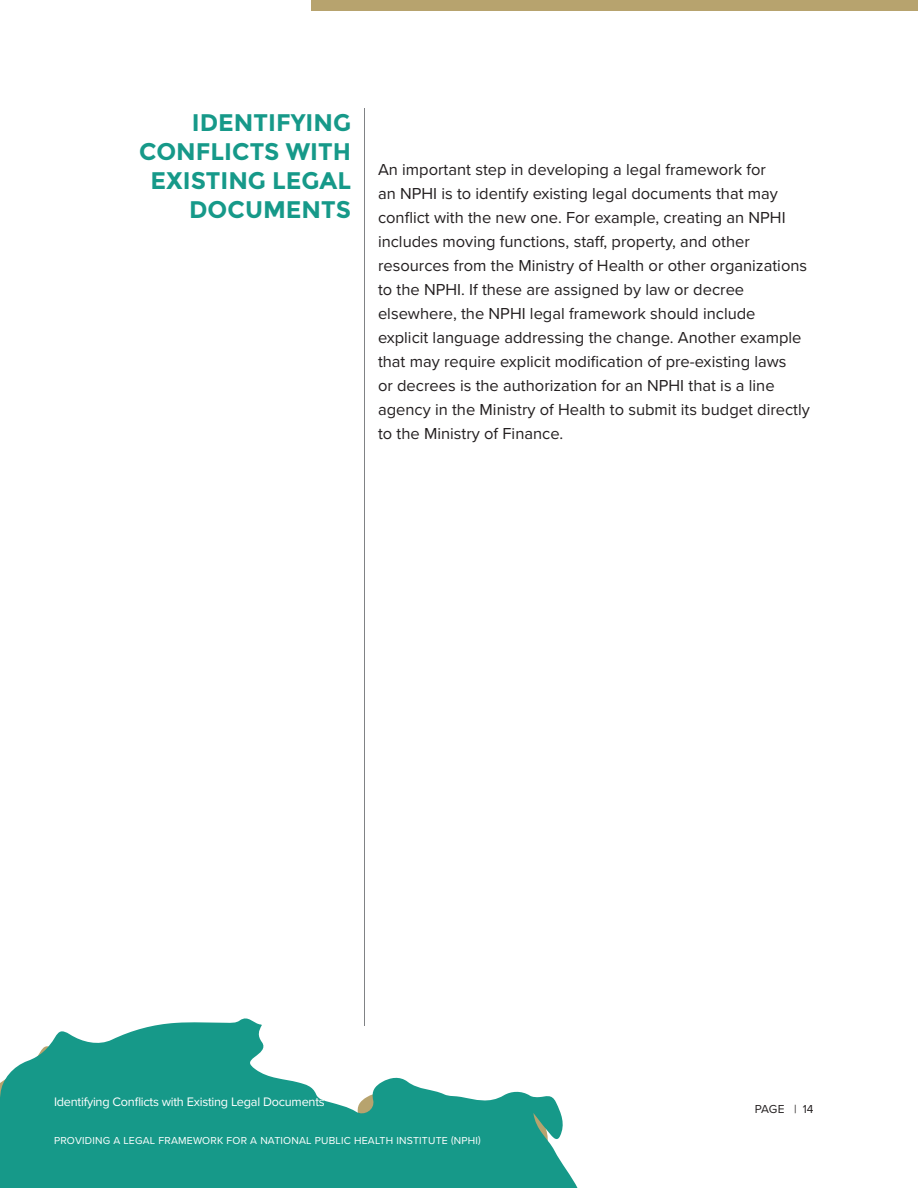
<style>
.page{position:relative;width:918px;height:1188px;background:#fff}
.page>*{position:absolute;margin:0;border:0;box-sizing:border-box;transform-origin:0 0}
.t1{font:700 24px/28.8px "Montserrat";color:#169989;text-align:right}
.t2{font:16.5px/24px "Proxima Nova";color:#231f20}
.t3{font:12.75px "Proxima Nova";letter-spacing:-.02em;color:#fff}
.t4{font:12px "Proxima Nova";letter-spacing:-.01em;color:#231f20}
.t5{font:10.5px "Proxima Nova";letter-spacing:.02em;color:#fff}
</style>
<div class="page">
<svg style="left:0;top:1018px;width:578px;height:170px;fill:#169989"></svg>
<hr style="left:364px;top:108px;width:1px;height:918px;background:#808285">
<div style="left:311px;top:0;width:607px;height:11px;background:#b7a36e"></div>
<h1 class="t1" style="left:139px;top:108px;width:213px">IDENTIFYING<br>CONFLICTS WITH<br>EXISTING LEGAL<br>DOCUMENTS</h1>
<p class="t2" style="left:378px;top:158px;width:433px">An important step in developing a legal framework for<br>an NPHI is to identify existing legal documents that may conflict with the new one. For example, creating an NPHI includes moving functions, staff, property, and other resources from the Ministry of Health or other organizations to the NPHI. If these are assigned by law or decree elsewhere, the NPHI legal framework should include explicit language addressing the change. Another example that may require explicit modification of pre-existing laws<br>or decrees is the authorization for an NPHI that is a line agency in the Ministry of Health to submit its budget directly to the Ministry of Finance.</p>
<p class="t3" style="left:54px;top:1094px;width:272px">Identifying Conflicts with Existing Legal Documents</p>
<p class="t4" style="left:755px;top:1102px;width:60px">PAGE | 14</p>
<p class="t5" style="left:54px;top:1135px;width:428px">PROVIDING A LEGAL FRAMEWORK FOR A NATIONAL PUBLIC HEALTH INSTITUTE (NPHI)</p>
</div>
